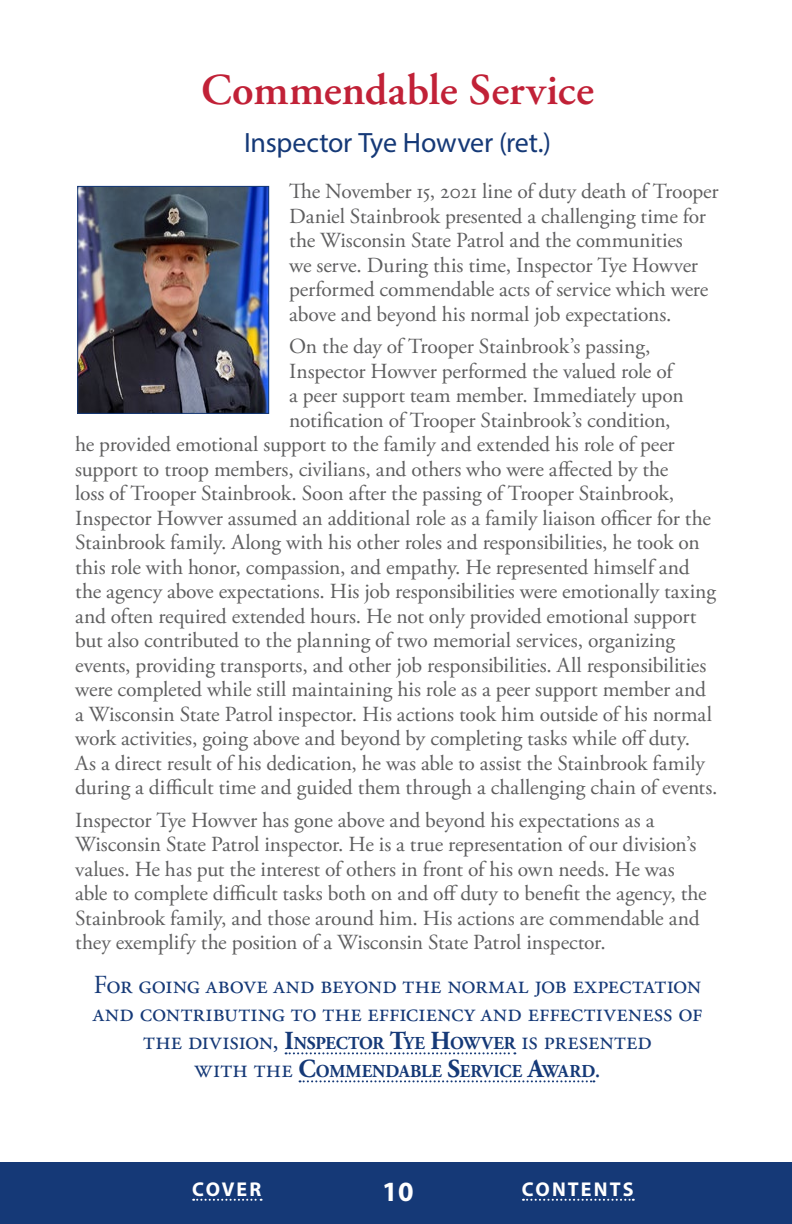
<style>
.page{position:relative;width:792px;height:1224px;background:#fff}
.page>*{position:absolute;margin:0;border:0;box-sizing:border-box;transform-origin:0 0}
.text-award2{font:600 44px "Adobe Garamond Pro";color:#c12137}
.text-name-commendabl{font:28px "Myriad Pro";letter-spacing:-.01em;color:#153977}
.t1{font:700 28px "Myriad Pro";color:#fff}
.congrats-end-page{font:26px/28px "Adobe Garamond Pro";color:#153977;text-align:center}
.text-bio-2-following{font:21.6px/24.4px "Adobe Garamond Pro";letter-spacing:-.02em;color:#5e5e5f}
.text-bio-2-following-2{font:21.6px "Adobe Garamond Pro";letter-spacing:-.05em;color:#5e5e5f}
.t2{font:700 20px "Myriad Pro";letter-spacing:.1em;color:#fff}
.congrats-end-page-2{font:700 18.2px "Adobe Garamond Pro";color:#153977}
.s1{font-weight:700}
.s2{font-weight:700;font-size:18.2px}
.s3{font-weight:400;font-size:26px}
.s4{font-size:26px}
</style>
<div class="page">
<svg style="left:286px;top:1052px;width:229px;height:2px"></svg>
<svg style="left:300px;top:1080px;width:294px;height:2px"></svg>
<img style="left:79px;top:188px;width:188px;height:224px">
<div style="left:77px;top:186px;width:192px;height:228px;border:1px solid #153977"></div>
<div style="left:0;top:1162px;width:792px;height:62px;background:#153977"></div>
<svg style="left:523px;top:1199px;width:111px;height:2px"></svg>
<svg style="left:193px;top:1199px;width:69px;height:2px"></svg>
<p class="text-award2" style="left:201px;top:65px;width:394px">Commendable Service</p>
<p class="text-name-commendabl" style="left:244px;top:125px;width:308px">Inspector Tye Howver (ret.)</p>
<p class="text-bio-2-following" style="left:289px;top:180px;width:431px">The November 15, 2021 line of duty death of Trooper Daniel Stainbrook presented a challenging time for the Wisconsin State Patrol and the communities<br>we serve. During this time, Inspector Tye Howver performed commendable acts of service which were above and beyond his normal job expectations.</p>
<p class="text-bio-2-following" style="left:289px;top:335px;width:363px">On the day of Trooper Stainbrook’s passing,</p>
<p class="text-bio-2-following" style="left:289px;top:360px;width:387px">Inspector Howver performed the valued role of</p>
<p class="text-bio-2-following" style="left:289px;top:384px;width:396px">a peer support team member. Immediately upon</p>
<p class="text-bio-2-following" style="left:289px;top:409px;width:383px">notification of Trooper Stainbrook’s condition,</p>
<p class="text-bio-2-following" style="left:75px;top:433px;width:601px">he provided emotional support to the family and extended his role of peer</p>
<p class="text-bio-2-following" style="left:75px;top:458px;width:595px">support to troop members, civilians, and others who were affected by the</p>
<p class="text-bio-2-following-2" style="left:75px;top:481px;width:600px">loss of Trooper Stainbrook. Soon after the passing of Trooper Stainbrook,</p>
<p class="text-bio-2-following" style="left:75px;top:507px;width:637px">Inspector Howver assumed an additional role as a family liaison officer for the</p>
<p class="text-bio-2-following" style="left:75px;top:531px;width:626px">Stainbrook family. Along with his other roles and responsibilities, he took on</p>
<p class="text-bio-2-following" style="left:75px;top:556px;width:616px">this role with honor, compassion, and empathy. He represented himself and</p>
<p class="text-bio-2-following" style="left:75px;top:580px;width:643px">the agency above expectations. His job responsibilities were emotionally taxing</p>
<p class="text-bio-2-following" style="left:75px;top:605px;width:623px">and often required extended hours. He not only provided emotional support</p>
<p class="text-bio-2-following" style="left:75px;top:629px;width:602px">but also contributed to the planning of two memorial services, organizing</p>
<p class="text-bio-2-following" style="left:75px;top:654px;width:633px">events, providing transports, and other job responsibilities. All responsibilities</p>
<p class="text-bio-2-following" style="left:75px;top:678px;width:632px">were completed while still maintaining his role as a peer support member and</p>
<p class="text-bio-2-following" style="left:75px;top:703px;width:638px">a Wisconsin State Patrol inspector. His actions took him outside of his normal</p>
<p class="text-bio-2-following" style="left:75px;top:727px;width:616px">work activities, going above and beyond by completing tasks while off duty.</p>
<p class="text-bio-2-following" style="left:75px;top:752px;width:631px">As a direct result of his dedication, he was able to assist the Stainbrook family</p>
<p class="text-bio-2-following" style="left:75px;top:776px;width:644px">during a difficult time and guided them through a challenging chain of events.</p>
<p class="text-bio-2-following" style="left:75px;top:809px;width:633px">Inspector Tye Howver has gone above and beyond his expectations as a Wisconsin State Patrol inspector. He is a true representation of our division’s values. He has put the interest of others in front of his own needs. He was able to complete difficult tasks both on and off duty to benefit the agency, the Stainbrook family, and those around him. His actions are commendable and they exemplify the position of a Wisconsin State Patrol inspector.</p>
<p class="congrats-end-page" style="left:93px;top:972px;width:611px">For going above and beyond the normal job expectation and contributing to the efficiency and effectiveness of the division, <span class="s1">I</span><span class="s2">NSPECTOR</span> <span class="s1">T</span><span class="s2">YE</span> <span class="s1">H</span><span class="s2">OWVER</span> is presented</p>
<p class="congrats-end-page-2" style="left:194px;top:1061px;width:408px"><span class="s3">with the</span> <span class="s4">C</span>OMMENDABLE <span class="s4">S</span>ERVICE <span class="s4">A</span>WARD<span class="s3">.</span></p>
<p class="t2" style="left:192px;top:1176px;width:71px">COVER</p>
<p class="t1" style="left:382px;top:1173px;width:33px">10</p>
<p class="t2" style="left:522px;top:1176px;width:113px">CONTENTS</p>
</div>
